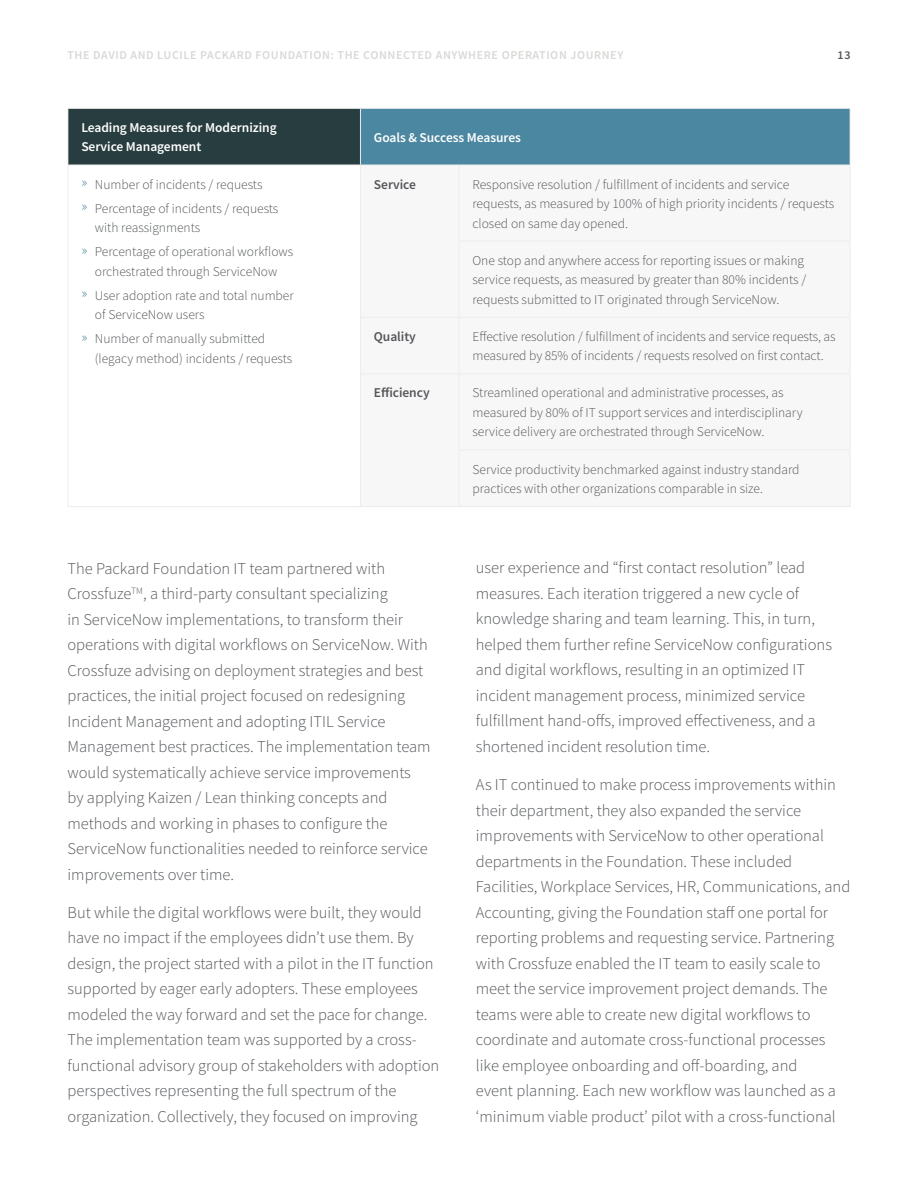
<style>
.page{position:relative;width:918px;height:1188px;background:#fff}
.page>*{position:absolute;margin:0;border:0;box-sizing:border-box;transform-origin:0 0}
.t1{font:300 16.5px/25.5px "Source Sans Pro";color:#54565a}
.t2{font:300 13.5px/19.5px "Source Sans Pro";color:#54565a}
.t3{font:600 13.5px/19.5px "Source Sans Pro";letter-spacing:-.005em;color:#fff}
.t4{font:600 13.5px "Source Sans Pro";letter-spacing:-.005em;color:#54565a}
.t5{font:600 12px "Source Sans Pro";letter-spacing:.05em;color:#d9d8d6}
.t6{font:600 12px "Source Sans Pro";color:#54565a}
.s1{font-size:15px;color:#4b87a0}
</style>
<div class="page">
<div style="left:68px;top:108px;width:292px;height:57px;background:#283d3f"></div>
<div style="left:360px;top:108px;width:490px;height:57px;background:#4b87a0"></div>
<svg style="left:361px;top:166px;width:489px;height:340px"></svg>
<hr style="left:68px;top:108px;width:292px;height:1px;background:#ececeb">
<hr style="left:68px;top:109px;width:1px;height:56px;background:#ececeb">
<hr style="left:360px;top:108px;width:99px;height:1px;background:#ececeb">
<hr style="left:360px;top:109px;width:1px;height:56px;background:#ececeb">
<hr style="left:459px;top:108px;width:391px;height:1px;background:#ececeb">
<hr style="left:850px;top:109px;width:1px;height:56px;background:#ececeb">
<hr style="left:68px;top:165px;width:292px;height:1px;background:#ececeb">
<hr style="left:360px;top:165px;width:99px;height:1px;background:#ececeb">
<hr style="left:459px;top:165px;width:391px;height:1px;background:#ececeb">
<hr style="left:68px;top:165px;width:1px;height:76px;background:#ececeb">
<hr style="left:360px;top:165px;width:1px;height:76px;background:#ececeb">
<hr style="left:459px;top:165px;width:1px;height:76px;background:#ececeb">
<hr style="left:850px;top:165px;width:1px;height:76px;background:#ececeb">
<hr style="left:68px;top:241px;width:1px;height:76px;background:#ececeb">
<hr style="left:360px;top:241px;width:1px;height:76px;background:#ececeb">
<hr style="left:459px;top:242px;width:1px;height:75px;background:#ececeb">
<hr style="left:850px;top:242px;width:1px;height:75px;background:#ececeb">
<hr style="left:68px;top:317px;width:1px;height:57px;background:#ececeb">
<hr style="left:360px;top:318px;width:1px;height:56px;background:#ececeb">
<hr style="left:459px;top:318px;width:1px;height:56px;background:#ececeb">
<hr style="left:850px;top:318px;width:1px;height:56px;background:#ececeb">
<hr style="left:68px;top:374px;width:1px;height:76px;background:#ececeb">
<hr style="left:360px;top:374px;width:1px;height:76px;background:#ececeb">
<hr style="left:459px;top:374px;width:1px;height:76px;background:#ececeb">
<hr style="left:850px;top:374px;width:1px;height:76px;background:#ececeb">
<hr style="left:68px;top:450px;width:1px;height:56px;background:#ececeb">
<hr style="left:360px;top:450px;width:1px;height:56px;background:#ececeb">
<hr style="left:459px;top:450px;width:1px;height:56px;background:#ececeb">
<hr style="left:850px;top:450px;width:1px;height:56px;background:#ececeb">
<hr style="left:459px;top:241px;width:391px;height:1px;background:#ececeb">
<hr style="left:360px;top:317px;width:99px;height:1px;background:#ececeb">
<hr style="left:459px;top:317px;width:391px;height:1px;background:#ececeb">
<hr style="left:360px;top:374px;width:99px;height:1px;background:#ececeb">
<hr style="left:459px;top:374px;width:391px;height:1px;background:#ececeb">
<hr style="left:459px;top:450px;width:391px;height:1px;background:#ececeb">
<hr style="left:68px;top:506px;width:292px;height:1px;background:#ececeb">
<hr style="left:360px;top:506px;width:99px;height:1px;background:#ececeb">
<hr style="left:459px;top:506px;width:391px;height:1px;background:#ececeb">
<p class="t5" style="left:68px;top:47px;width:557px">THE DAVID AND LUCILE PACKARD FOUNDATION: THE CONNECTED ANYWHERE OPERATION JOURNEY</p>
<p class="t6" style="left:838px;top:47px;width:14px">13</p>
<p class="t3" style="left:81px;top:118px;width:197px">Leading Measures for Modernizing<br>Service Management</p>
<p class="t3" style="left:374px;top:127px;width:149px">Goals &amp; Success Measures</p>
<p class="t2" style="left:81px;top:172px;width:199px;line-height:24px"><span class="s1">»</span> Number of incidents / requests<br><span class="s1">»</span> Percentage of incidents / requests</p>
<p class="t2" style="left:81px;top:216px;width:213px;line-height:24px;text-indent:14px">with reassignments<br><span class="s1">»</span> Percentage of operational workflows</p>
<p class="t2" style="left:81px;top:259px;width:214px;line-height:24px;text-align:center">orchestrated through ServiceNow<br><span class="s1">»</span> User adoption rate and total number</p>
<p class="t2" style="left:81px;top:303px;width:185px;line-height:24px;text-indent:14px">of ServiceNow users<br><span class="s1">»</span> Number of manually submitted</p>
<p class="t2" style="left:95px;top:348px;width:199px">(legacy method) incidents / requests</p>
<p class="t4" style="left:374px;top:175px;width:44px">Service</p>
<p class="t2" style="left:472px;top:174px;width:363px">Responsive resolution / fulfillment of incidents and service requests, as measured by 100% of high priority incidents / requests closed on same day opened.</p>
<p class="t2" style="left:472px;top:251px;width:335px">One stop and anywhere access for reporting issues or making service requests, as measured by greater than 80% incidents / requests submitted to IT originated through ServiceNow.</p>
<p class="t4" style="left:374px;top:327px;width:43px">Quality</p>
<p class="t2" style="left:472px;top:327px;width:365px">Effective resolution / fulfillment of incidents and service requests, as measured by 85% of incidents / requests resolved on first contact.</p>
<p class="t4" style="left:374px;top:384px;width:57px">Efficiency</p>
<p class="t2" style="left:472px;top:383px;width:332px">Streamlined operational and administrative processes, as measured by 80% of IT support services and interdisciplinary service delivery are orchestrated through ServiceNow.</p>
<p class="t2" style="left:472px;top:459px;width:329px">Service productivity benchmarked against industry standard practices with other organizations comparable in size.</p>
<p class="t1" style="left:68px;top:555px;width:365px">The Packard Foundation IT team partnered with Crossfuze<sup>TM</sup>, a third-party consultant specializing<br>in ServiceNow implementations, to transform their operations with digital workflows on ServiceNow. With Crossfuze advising on deployment strategies and best practices, the initial project focused on redesigning Incident Management and adopting ITIL Service Management best practices. The implementation team would systematically achieve service improvements by applying Kaizen / Lean thinking concepts and methods and working in phases to configure the ServiceNow functionalities needed to reinforce service improvements over time.</p>
<p class="t1" style="left:68px;top:900px;width:373px">But while the digital workflows were built, they would have no impact if the employees didn’t use them. By design, the project started with a pilot in the IT function supported by eager early adopters. These employees modeled the way forward and set the pace for change.<br>The implementation team was supported by a cross&shy;functional advisory group of stakeholders with adoption perspectives representing the full spectrum of the organization. Collectively, they focused on improving</p>
<p class="t1" style="left:476px;top:555px;width:358px">user experience and “first contact resolution” lead measures. Each iteration triggered a new cycle of knowledge sharing and team learning. This, in turn, helped them further refine ServiceNow configurations and digital workflows, resulting in an optimized IT incident management process, minimized service fulfillment hand-offs, improved effectiveness, and a shortened incident resolution time.</p>
<p class="t1" style="left:476px;top:772px;width:376px">As IT continued to make process improvements within their department, they also expanded the service improvements with ServiceNow to other operational departments in the Foundation. These included Facilities, Workplace Services, HR, Communications, and Accounting, giving the Foundation staff one portal for reporting problems and requesting service. Partnering with Crossfuze enabled the IT team to easily scale to meet the service improvement project demands. The teams were able to create new digital workflows to coordinate and automate cross-functional processes like employee onboarding and off-boarding, and<br>event planning. Each new workflow was launched as a ‘minimum viable product’ pilot with a cross-functional</p>
</div>
